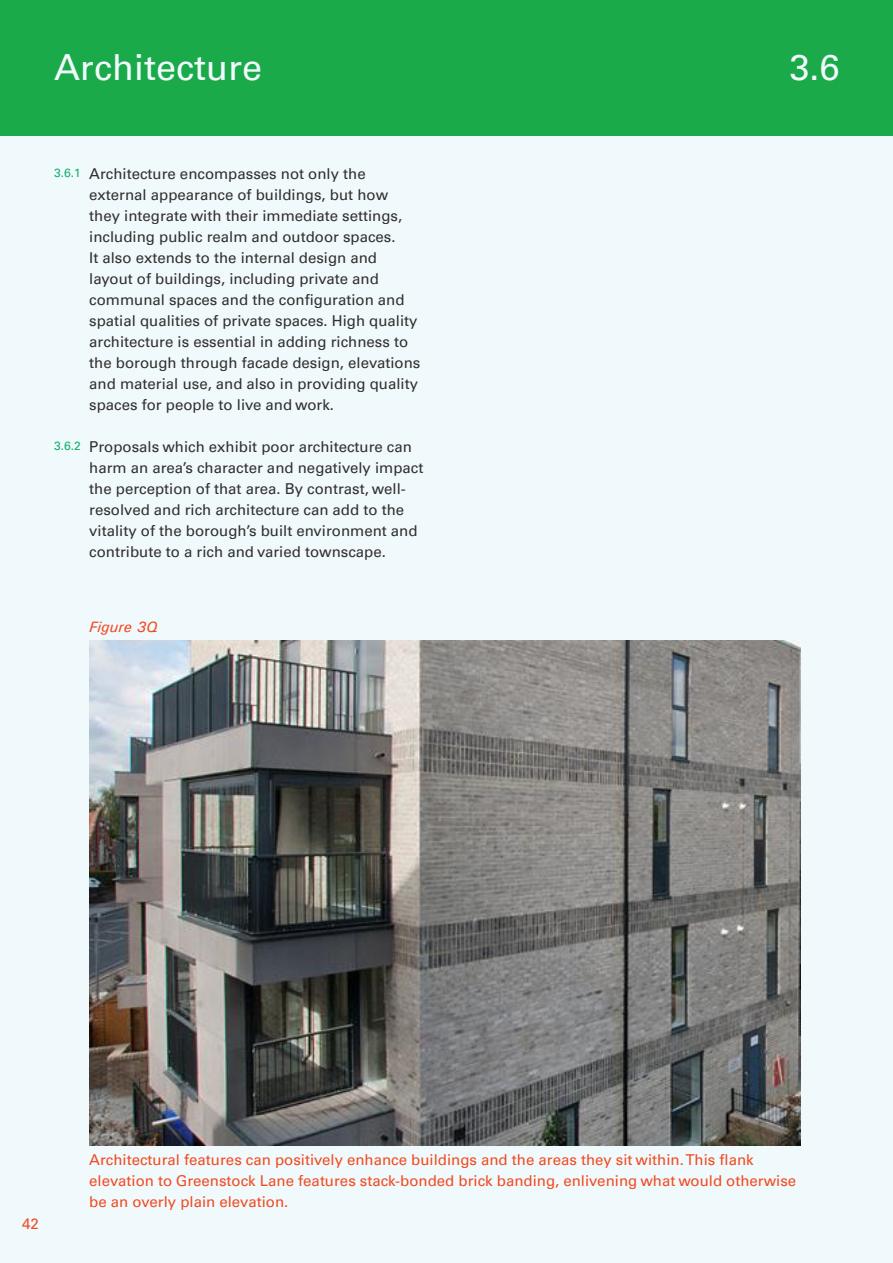
<style>
.page{position:relative;width:893px;height:1263px;background:#fff}
.page>*{position:absolute;margin:0;border:0;box-sizing:border-box;transform-origin:0 0}
.t1{font:36px "Univers";color:#fff}
.Section_Heading{font:36px "Univers";color:#f0f9fb}
.Guidance_Paragraphs{font:15px/21px "Univers";color:#312f30}
.Annotation_Text{font:15px/21px "Univers";color:#f04b22}
.Figure{font:italic 15px "Univers";color:#f04b22}
.Clauses{font:12px "Univers";color:#0fb068}
</style>
<div class="page">
<div style="left:0;top:0;width:892px;height:1263px;background:#f0f9fb"></div>
<div style="left:0;top:0;width:892px;height:135px;background:#1aaa4a"></div>
<img style="left:89px;top:640px;width:711px;height:505px">
<p class="t1" style="left:54px;top:47px;width:210px">Architecture</p>
<p class="Section_Heading" style="left:789px;top:46px;width:52px">3.6</p>
<p class="Clauses" style="left:54px;top:165px;width:28px">3.6.1</p>
<p class="Clauses" style="left:54px;top:438px;width:28px">3.6.2</p>
<p class="Guidance_Paragraphs" style="left:89px;top:163px;width:333px">Architecture encompasses not only the external appearance of buildings, but how they integrate with their immediate settings, including public realm and outdoor spaces.<br>It also extends to the internal design and layout of buildings, including private and communal spaces and the configuration and spatial qualities of private spaces. High quality architecture is essential in adding richness to the borough through facade design, elevations and material use, and also in providing quality spaces for people to live and work.</p>
<p class="Guidance_Paragraphs" style="left:89px;top:436px;width:336px">Proposals which exhibit poor architecture can harm an area’s character and negatively impact the perception of that area. By contrast, well&shy;resolved and rich architecture can add to the vitality of the borough’s built environment and contribute to a rich and varied townscape.</p>
<p class="Figure" style="left:89px;top:617px;width:70px">Figure 3Q</p>
<p class="Annotation_Text" style="left:22px;top:1213px;width:18px">42</p>
<p class="Annotation_Text" style="left:89px;top:1149px;width:708px">Architectural features can positively enhance buildings and the areas they sit within. This flank elevation to Greenstock Lane features stack-bonded brick banding, enlivening what would otherwise be an overly plain elevation.</p>
</div>
